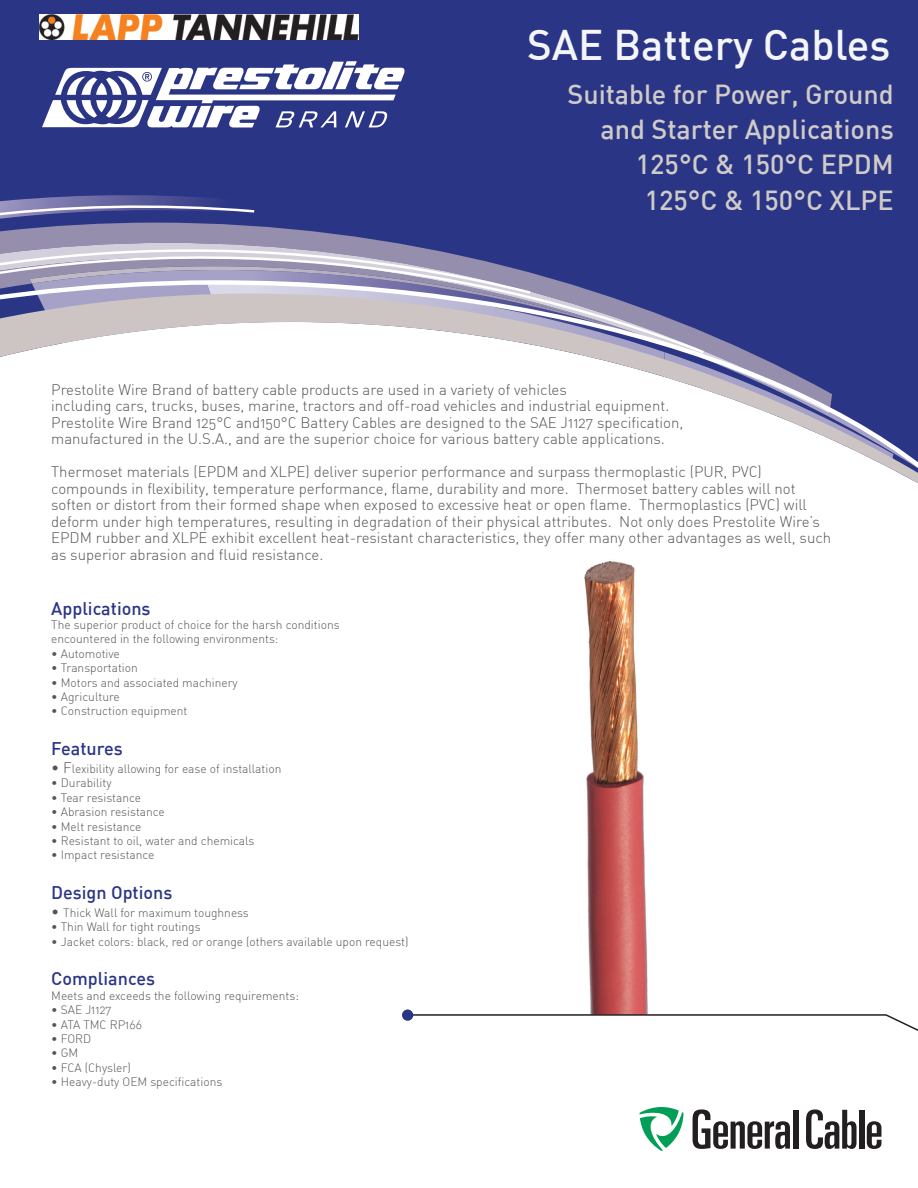
<style>
.page{position:relative;width:918px;height:1188px;background:#fff}
.page>*{position:absolute;margin:0;border:0;box-sizing:border-box;transform-origin:0 0}
.t1{font:500 42px "DIN";color:#f4f5f6}
.t2{font:500 27px/35.4px "DIN";color:#cfcbc8;text-align:right}
.t3{font:500 18px "DIN";color:#2b3585}
.t4{font:15px/16.5px "DIN Light Alternate";color:#555554}
.t5{font:12px/14.4px "DIN Light Alternate";color:#555554}
.s1{font-size:15px}
</style>
<div class="page">
<div style="left:0;top:0;width:918px;height:203px;background:#2b3585"></div>
<img style="left:0;top:195px;width:683px;height:8px">
<svg style="left:0;top:203px;width:918px;height:75px;background:#5a5e9a"></svg>
<svg style="left:0;top:278px;width:918px;height:206px"></svg>
<svg style="left:693px;top:1109px;width:97px;height:40px"></svg>
<div style="left:793px;top:1110px;width:5px;height:39px;background:#231f20"></div>
<svg style="left:806px;top:1109px;width:51px;height:40px"></svg>
<div style="left:859px;top:1110px;width:5px;height:39px;background:#231f20"></div>
<svg style="left:867px;top:1121px;width:14px;height:28px"></svg>
<svg style="left:640px;top:1107px;width:44px;height:44px"></svg>
<svg style="left:42px;top:61px;width:364px;height:71px"></svg>
<img style="left:584px;top:561px;width:64px;height:452px">
<svg style="left:411px;top:1013px;width:507px;height:18px"></svg>
<div style="left:402px;top:1010px;width:11px;height:11px;background:#2b3585;border-radius:50%"></div>
<img style="left:40px;top:14px;width:318px;height:26px">
<h1 class="t1" style="left:527px;top:18px;width:365px">SAE Battery Cables</h1>
<h2 class="t2" style="left:567px;top:75px;width:328px">Suitable for Power, Ground and Starter Applications<br>125°C &amp; 150°C EPDM<br>125°C &amp; 150°C XLPE</h2>
<p class="t4" style="left:51px;top:381px;width:634px">Prestolite Wire Brand of battery cable products are used in a variety of vehicles<br>including cars, trucks, buses, marine, tractors and off-road vehicles and industrial equipment.<br>Prestolite Wire Brand 125°C and150°C Battery Cables are designed to the SAE J1127 specification, manufactured in the U.S.A., and are the superior choice for various battery cable applications.</p>
<p class="t4" style="left:51px;top:464px;width:782px">Thermoset materials (EPDM and XLPE) deliver superior performance and surpass thermoplastic (PUR, PVC) compounds in flexibility, temperature performance, flame, durability and more. Thermoset battery cables will not soften or distort from their formed shape when exposed to excessive heat or open flame. Thermoplastics (PVC) will deform under high temperatures, resulting in degradation of their physical attributes. Not only does Prestolite Wire’s EPDM rubber and XLPE exhibit excellent heat-resistant characteristics, they offer many other advantages as well, such as superior abrasion and fluid resistance.</p>
<p class="t3" style="left:51px;top:597px;width:101px">Applications</p>
<p class="t5" style="left:51px;top:617px;width:290px">The superior product of choice for the harsh conditions encountered in the following environments:</p>
<p class="t5" style="left:51px;top:646px;width:70px">• Automotive</p>
<p class="t5" style="left:51px;top:661px;width:88px">• Transportation</p>
<p class="t5" style="left:51px;top:675px;width:188px">• Motors and associated machinery</p>
<p class="t5" style="left:51px;top:689px;width:70px">• Agriculture</p>
<p class="t5" style="left:51px;top:704px;width:138px">• Construction equipment</p>
<p class="t3" style="left:51px;top:737px;width:73px">Features</p>
<p class="t5" style="left:51px;top:761px;width:232px"><span class="s1">• F</span>lexibility allowing for ease of installation</p>
<p class="t5" style="left:51px;top:776px;width:62px">• Durability</p>
<p class="t5" style="left:51px;top:790px;width:91px">• Tear resistance</p>
<p class="t5" style="left:51px;top:805px;width:115px">• Abrasion resistance</p>
<p class="t5" style="left:51px;top:819px;width:92px">• Melt resistance</p>
<p class="t5" style="left:51px;top:833px;width:205px">• Resistant to oil, water and chemicals</p>
<p class="t5" style="left:51px;top:848px;width:105px">• Impact resistance</p>
<p class="t3" style="left:51px;top:881px;width:123px">Design Options</p>
<p class="t5" style="left:51px;top:905px;width:199px"><span class="s1">•</span> Thick Wall for maximum toughness</p>
<p class="t5" style="left:51px;top:920px;width:151px">• Thin Wall for tight routings</p>
<p class="t5" style="left:51px;top:934px;width:359px">• Jacket colors: black, red or orange (others available upon request)</p>
<p class="t3" style="left:51px;top:967px;width:105px">Compliances</p>
<p class="t5" style="left:51px;top:988px;width:249px">Meets and exceeds the following requirements:</p>
<p class="t5" style="left:51px;top:1003px;width:62px">• SAE J1127</p>
<p class="t5" style="left:51px;top:1017px;width:92px">• ATA TMC RP166</p>
<p class="t5" style="left:51px;top:1031px;width:42px">• FORD</p>
<p class="t5" style="left:51px;top:1046px;width:29px">• GM</p>
<p class="t5" style="left:51px;top:1060px;width:81px">• FCA (Chysler)</p>
<p class="t5" style="left:51px;top:1075px;width:173px">• Heavy-duty OEM specifications</p>
</div>
